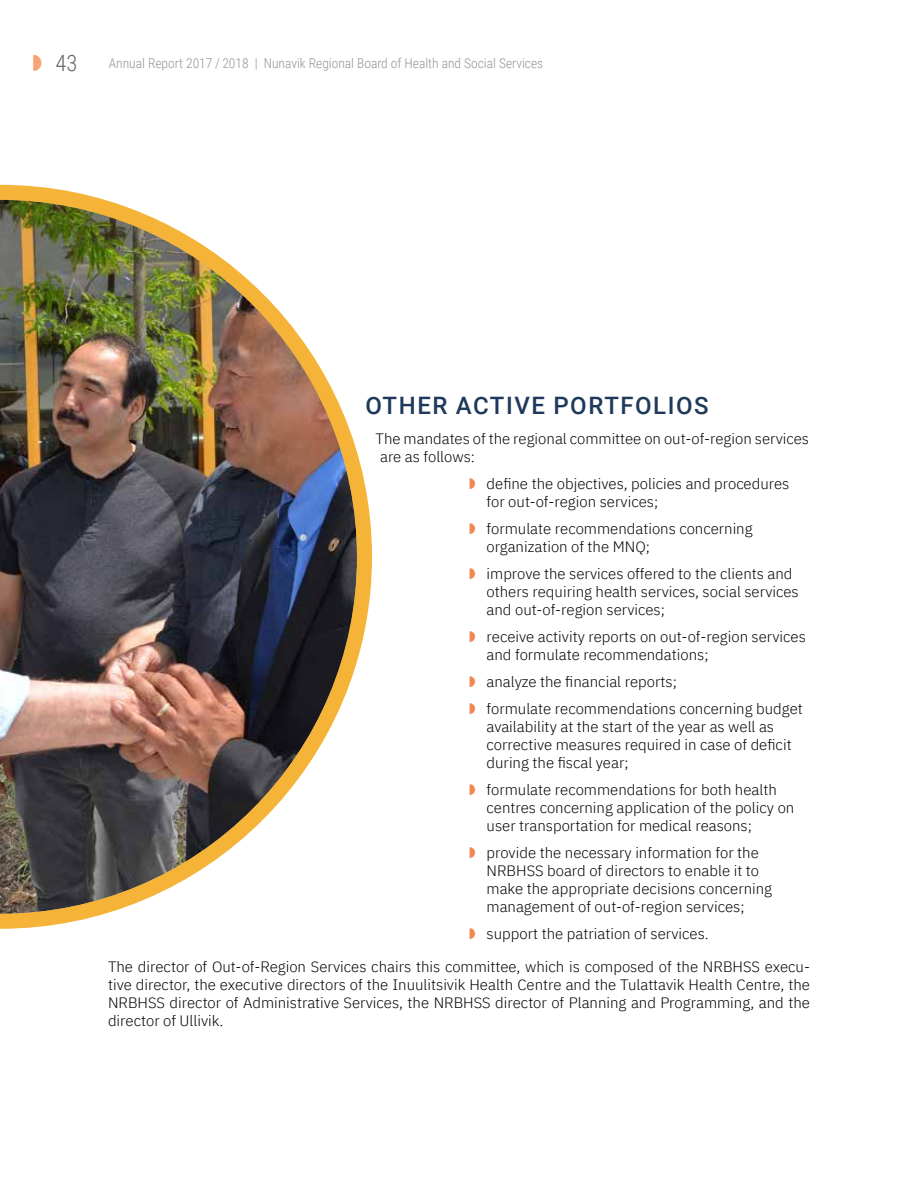
<style>
.page{position:relative;width:918px;height:1188px;background:#fff}
.page>*{position:absolute;margin:0;border:0;box-sizing:border-box;transform-origin:0 0}
.t1{font:500 24px "Roboto";letter-spacing:.065em;color:#1f395a}
.t2{font:300 22.5px "Roboto Condensed";color:#626466}
.t3{font:300 15px/18px "IBM Plex Sans";color:#000}
.t4{font:300 13.5px "Roboto Condensed";color:#939598}
</style>
<div class="page">
<img style="left:0;top:185px;width:372px;height:744px">
<h2 class="t2" style="left:56px;top:47px;width:23px">43</h2>
<p class="t4" style="left:109px;top:53px;width:436px">Annual Report 2017 / 2018 | Nunavik Regional Board of Health and Social Services</p>
<h1 class="t1" style="left:366px;top:389px;width:345px">OTHER ACTIVE PORTFOLIOS</h1>
<p class="t3" style="left:380px;top:428px;width:431px;text-indent:-4px">The mandates of the regional committee on out-of-region services are as follows:</p>
<p class="t3" style="left:487px;top:473px;width:304px">define the objectives, policies and procedures for out-of-region services;</p>
<p class="t3" style="left:487px;top:518px;width:268px">formulate recommendations concerning organization of the MNQ;</p>
<p class="t3" style="left:487px;top:563px;width:314px">improve the services offered to the clients and others requiring health services, social services and out-of-region services;</p>
<p class="t3" style="left:487px;top:626px;width:321px">receive activity reports on out-of-region services and formulate recommendations;</p>
<p class="t3" style="left:487px;top:667px;width:318px;line-height:27px">analyze the financial reports;<br>formulate recommendations concerning budget</p>
<p class="t3" style="left:487px;top:716px;width:307px">availability at the start of the year as well as corrective measures required in case of deficit during the fiscal year;</p>
<p class="t3" style="left:487px;top:779px;width:309px">formulate recommendations for both health centres concerning application of the policy on user transportation for medical reasons;</p>
<p class="t3" style="left:487px;top:842px;width:287px">provide the necessary information for the NRBHSS board of directors to enable it to make the appropriate decisions concerning management of out-of-region services;</p>
<p class="t3" style="left:108px;top:916px;width:703px;line-height:33px;text-indent:379px">support the patriation of services.<br>The director of Out-of-Region Services chairs this committee, which is composed of the NRBHSS execu-</p>
<p class="t3" style="left:108px;top:974px;width:704px;text-align:justify">tive director, the executive directors of the Inuulitsivik Health Centre and the Tulattavik Health Centre, the NRBHSS director of Administrative Services, the NRBHSS director of Planning and Programming, and the director of Ullivik.</p>
</div>
